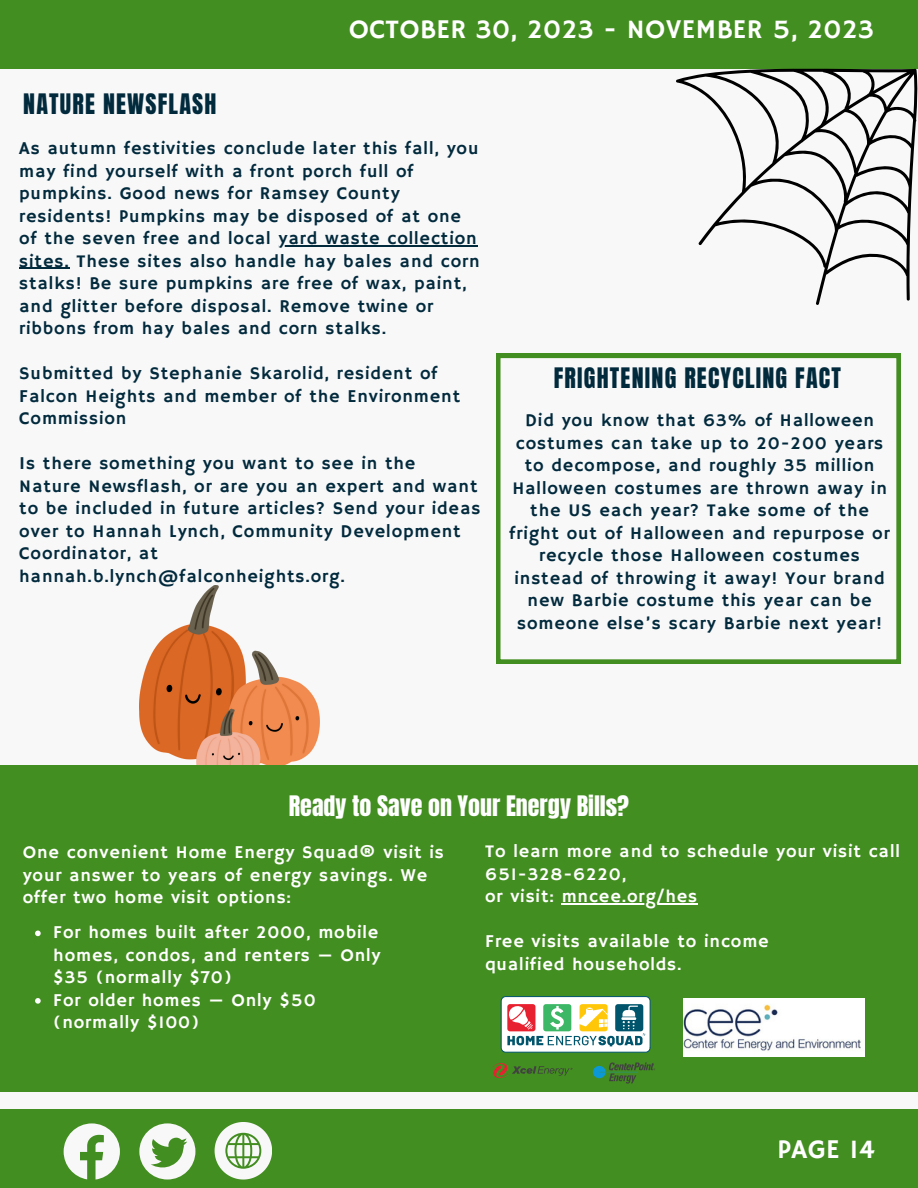
<style>
.page{position:relative;width:918px;height:1188px;background:#f8f8f8}
.page>*{position:absolute;margin:0;border:0;box-sizing:border-box;transform-origin:0 0}
.t1{font:27px "Hammersmith One";letter-spacing:.015em;color:#fff}
.t2{font:24px "Anton";letter-spacing:.05em;color:#022a3d}
.t3{font:24px "Anton";color:#fff}
.t4{font:18px/22.5px "Hammersmith One";letter-spacing:.05em;color:#022a3d}
.t5{font:18px/22.5px "Hammersmith One";letter-spacing:.05em;color:#fff}
</style>
<div class="page">
<div style="left:0;top:1109px;width:918px;height:79px;background:#438e20"></div>
<svg style="left:64px;top:1123px;width:56px;height:57px"></svg>
<svg style="left:139px;top:1123px;width:56px;height:57px"></svg>
<svg style="left:215px;top:1122px;width:57px;height:57px"></svg>
<div style="left:0;top:0;width:918px;height:68px;background:#438e20"></div>
<svg style="left:496px;top:354px;width:405px;height:310px"></svg>
<img style="left:139px;top:585px;width:180px;height:180px">
<svg style="left:676px;top:68px;width:242px;height:237px"></svg>
<hr style="left:279px;top:245px;width:199px;height:1px;background:#022a3d">
<hr style="left:19px;top:268px;width:51px;height:1px;background:#022a3d">
<div style="left:0;top:765px;width:918px;height:327px;background:#438e20"></div>
<svg style="left:493px;top:1063px;width:80px;height:15px"></svg>
<svg style="left:593px;top:1066px;width:13px;height:12px"></svg>
<svg style="left:606px;top:1062px;width:49px;height:22px"></svg>
<div style="left:501px;top:997px;width:149px;height:55px;background:#fff;border-radius:5px"></div>
<div style="left:501px;top:996px;width:150px;height:57px;border:1px solid #00556d;border-radius:5px"></div>
<svg style="left:507px;top:1004px;width:138px;height:42px"></svg>
<img style="left:683px;top:998px;width:181px;height:59px">
<svg style="left:35px;top:931px;width:6px;height:5px"></svg>
<svg style="left:35px;top:998px;width:6px;height:6px"></svg>
<hr style="left:562px;top:903px;width:136px;height:1px;background:#fff">
<p class="t1" style="left:349px;top:14px;width:527px">OCTOBER 30, 2023 - NOVEMBER 5, 2023</p>
<p class="t2" style="left:23px;top:87px;width:195px">NATURE NEWSFLASH</p>
<p class="t4" style="left:19px;top:138px;width:462px">As autumn festivities conclude later this fall, you may find yourself with a front porch full of pumpkins. Good news for Ramsey County residents! Pumpkins may be disposed of at one of the seven free and local yard waste collection sites. These sites also handle hay bales and corn stalks! Be sure pumpkins are free of wax, paint, and glitter before disposal. Remove twine or ribbons from hay bales and corn stalks.</p>
<p class="t4" style="left:19px;top:363px;width:442px">Submitted by Stephanie Skarolid, resident of<br>Falcon Heights and member of the Environment<br>Commission</p>
<p class="t4" style="left:19px;top:453px;width:463px">Is there something you want to see in the Nature Newsflash, or are you an expert and want to be included in future articles? Send your ideas over to Hannah Lynch, Community Development Coordinator, at hannah.b.lynch@falconheights.org.</p>
<p class="t2" style="left:554px;top:361px;width:289px">FRIGHTENING RECYCLING FACT</p>
<p class="t4" style="left:510px;top:410px;width:382px;text-align:center">Did you know that 63% of Halloween costumes can take up to 20-200 years to decompose, and roughly 35 million Halloween costumes are thrown away in the US each year? Take some of the fright out of Halloween and repurpose or recycle those Halloween costumes instead of throwing it away! Your brand new Barbie costume this year can be someone else’s scary Barbie next year!</p>
<p class="t3" style="left:289px;top:789px;width:342px">Ready to Save on Your Energy Bills?</p>
<p class="t5" style="left:23px;top:842px;width:423px">One convenient Home Energy Squad® visit is your answer to years of energy savings. We offer two home visit options:</p>
<p class="t5" style="left:53px;top:922px;width:329px">For homes built after 2000, mobile homes, condos, and renters — Only $35 (normally $70)</p>
<p class="t5" style="left:53px;top:990px;width:264px">For older homes — Only $50 (normally $100)</p>
<p class="t5" style="left:485px;top:841px;width:416px">To learn more and to schedule your visit call</p>
<p class="t5" style="left:485px;top:863px;width:143px">651-328-6220,</p>
<p class="t5" style="left:485px;top:886px;width:213px">or visit: mncee.org/hes</p>
<p class="t5" style="left:485px;top:931px;width:285px">Free visits available to income</p>
<p class="t5" style="left:485px;top:953px;width:198px">qualified households.</p>
<p class="t1" style="left:778px;top:1133px;width:99px">PAGE 14</p>
</div>
